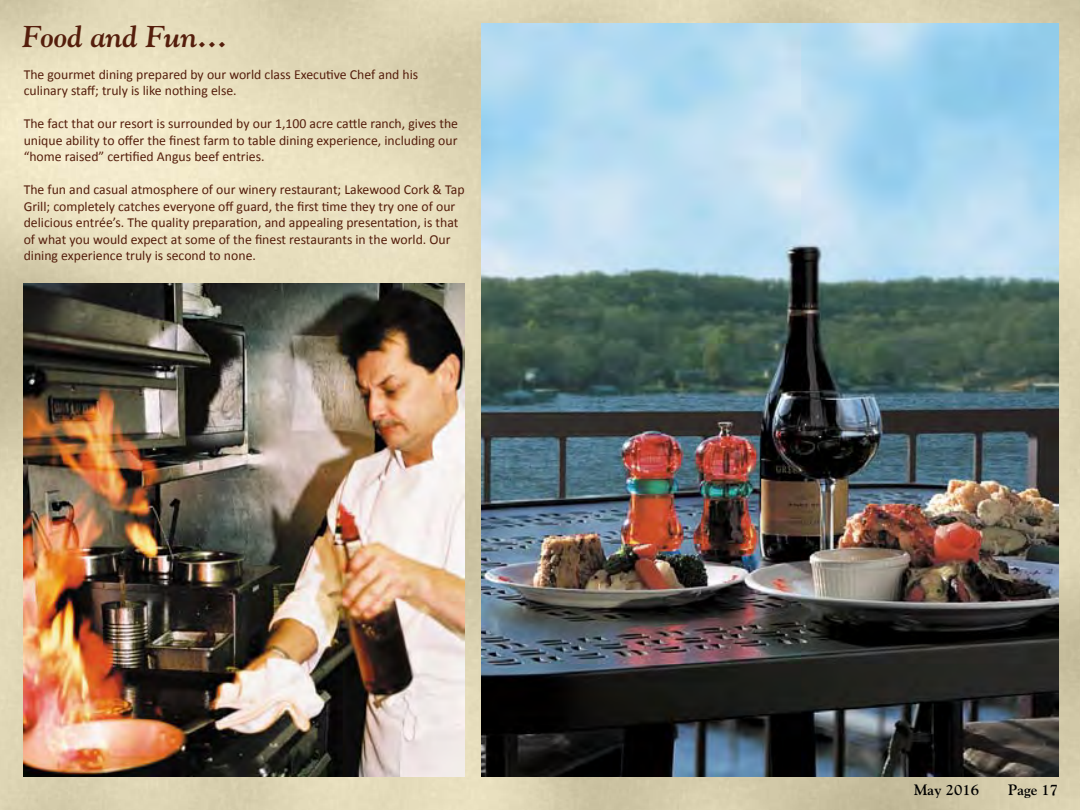
<style>
.page{position:relative;width:1080px;height:810px;background:#fff}
.page>*{position:absolute;margin:0;border:0;box-sizing:border-box;transform-origin:0 0}
.t1{font:italic 700 30px "Goudy";color:#551e0c}
.t2{font:700 15px "Goudy";color:#000}
.t3{font:13.75px/16.5px "Calibri";color:#551e0c}
</style>
<div class="page">
<img style="left:0;top:0;width:1080px;height:810px">
<img style="left:481px;top:24px;width:577px;height:752px">
<img style="left:23px;top:283px;width:441px;height:493px">
<h1 class="t1" style="left:22px;top:18px;width:206px">Food and Fun...</h1>
<p class="t3" style="left:24px;top:65px;width:396px">The gourmet dining prepared by our world class Executive Chef and his culinary staff; truly is like nothing else.</p>
<p class="t3" style="left:24px;top:115px;width:436px;text-align:justify">The fact that our resort is surrounded by our 1,100 acre cattle ranch, gives the unique ability to offer the finest farm to table dining experience, including our “home raised” certified Angus beef entries.</p>
<p class="t3" style="left:24px;top:181px;width:442px">The fun and casual atmosphere of our winery restaurant; Lakewood Cork &amp; Tap Grill; completely catches everyone off guard, the first time they try one of our delicious entrée’s. The quality preparation, and appealing presentation, is that of what you would expect at some of the finest restaurants in the world. Our dining experience truly is second to none.</p>
<p class="t2" style="left:914px;top:781px;width:67px">May 2016</p>
<p class="t2" style="left:1008px;top:781px;width:51px">Page 17</p>
</div>
